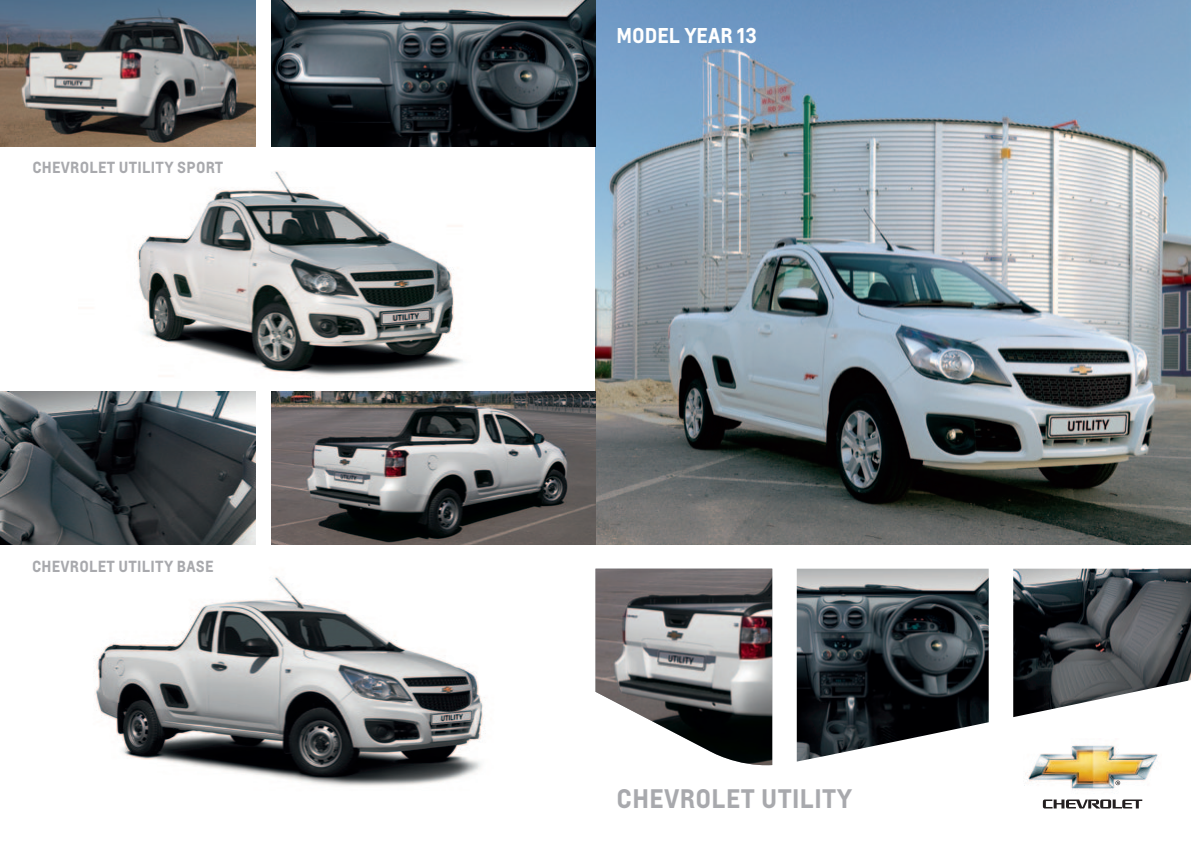
<style>
.page{position:relative;width:1191px;height:842px;background:#fff}
.page>*{position:absolute;margin:0;border:0;box-sizing:border-box;transform-origin:0 0}
.t1{font:700 25px "Louis";letter-spacing:.015em;color:#a8a9ad}
.t2{font:700 20px "Louis";color:#fff}
.t3{font:700 15px "Louis";letter-spacing:.015em;color:#a8a9ad}
</style>
<div class="page">
<img style="left:595px;top:0;width:596px;height:545px">
<img style="left:595px;top:569px;width:177px;height:197px">
<img style="left:796px;top:569px;width:192px;height:192px">
<img style="left:1013px;top:569px;width:178px;height:148px">
<img style="left:137px;top:171px;width:326px;height:205px">
<img style="left:95px;top:536px;width:388px;height:250px">
<img style="left:0;top:392px;width:255px;height:153px">
<img style="left:272px;top:0;width:323px;height:146px">
<img style="left:272px;top:392px;width:323px;height:153px">
<img style="left:0;top:0;width:255px;height:146px">
<img style="left:1024px;top:745px;width:134px;height:45px">
<svg style="left:1042px;top:799px;width:100px;height:9px"></svg>
<svg style="left:1115px;top:781px;width:5px;height:4px"></svg>
<p class="t3" style="left:32px;top:158px;width:192px">CHEVROLET UTILITY SPORT</p>
<p class="t3" style="left:32px;top:556px;width:183px">CHEVROLET UTILITY BASE</p>
<h2 class="t2" style="left:616px;top:22px;width:142px">MODEL YEAR 13</h2>
<h1 class="t1" style="left:616px;top:782px;width:237px">CHEVROLET UTILITY</h1>
</div>
